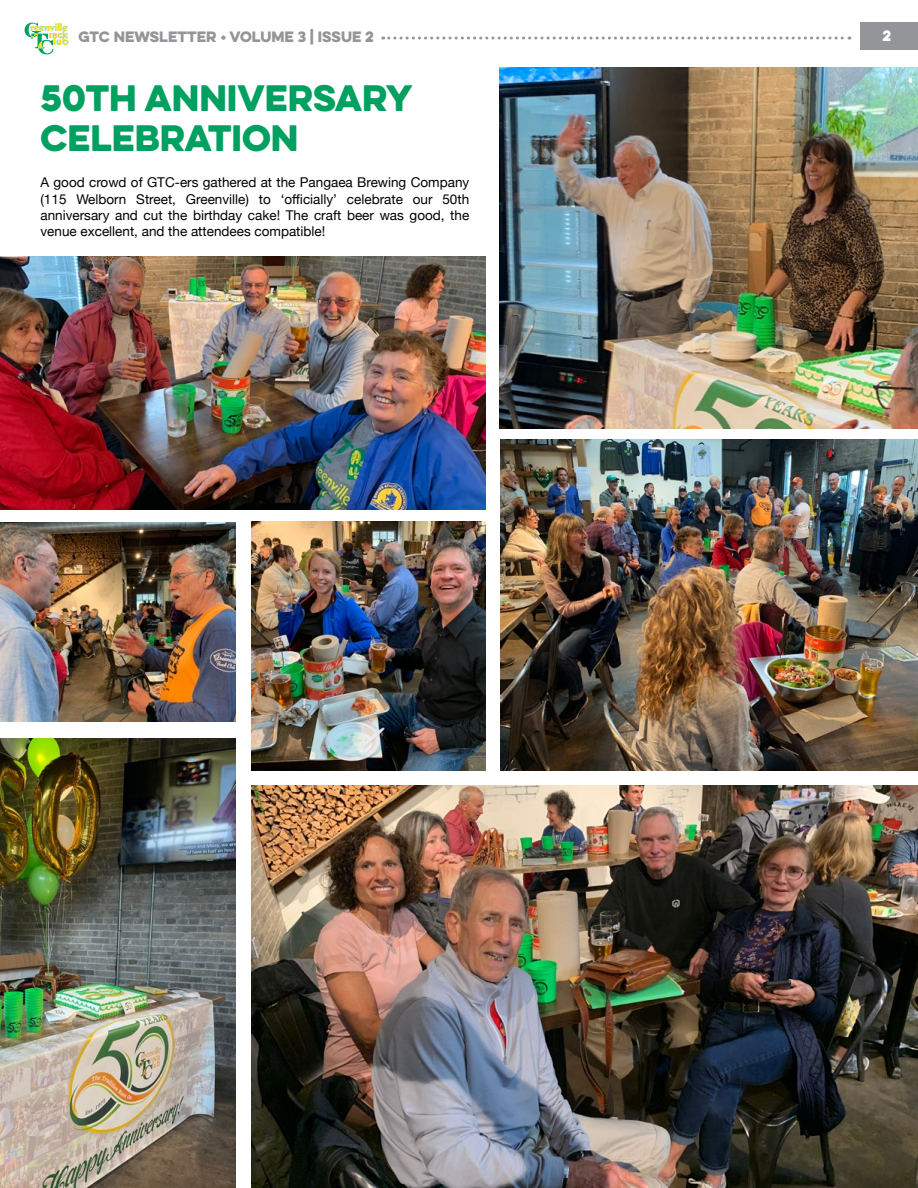
<style>
.page{position:relative;width:918px;height:1188px;background:#fff}
.page>*{position:absolute;margin:0;border:0;box-sizing:border-box;transform-origin:0 0}
.t1{font:33px/39.6px "Eveleth Clean";color:#00a060}
.t2{font:13.5px/16.2px "Helvetica Neue";color:#000;text-align:justify}
.t3{font:13.5px "Eveleth Clean";color:#939598}
.t4{font:13.5px "Eveleth Clean";color:#fff}
</style>
<div class="page">
<svg style="left:383px;top:37px;width:467px;height:3px"></svg>
<div style="left:861px;top:22px;width:57px;height:28px;background:#939598"></div>
<img style="left:500px;top:68px;width:418px;height:360px">
<svg style="left:24px;top:22px;width:44px;height:33px"></svg>
<img style="left:1px;top:523px;width:234px;height:198px">
<img style="left:252px;top:521px;width:234px;height:249px">
<img style="left:1px;top:739px;width:234px;height:449px">
<img style="left:252px;top:785px;width:666px;height:403px">
<img style="left:501px;top:440px;width:417px;height:330px">
<img style="left:0;top:256px;width:486px;height:254px">
<p class="t3" style="left:79px;top:26px;width:297px">GTC NEWSLETTER • VOLUME 3 | ISSUE 2</p>
<p class="t4" style="left:883px;top:25px;width:10px">2</p>
<h1 class="t1" style="left:40px;top:78px;width:374px">50TH ANNIVERSARY<br>CELEBRATION</h1>
<p class="t2" style="left:40px;top:175px;width:430px">A good crowd of GTC-ers gathered at the Pangaea Brewing Company (115 Welborn Street, Greenville) to ‘officially’ celebrate our 50th anniversary and cut the birthday cake! The craft beer was good, the venue excellent, and the attendees compatible!</p>
</div>
